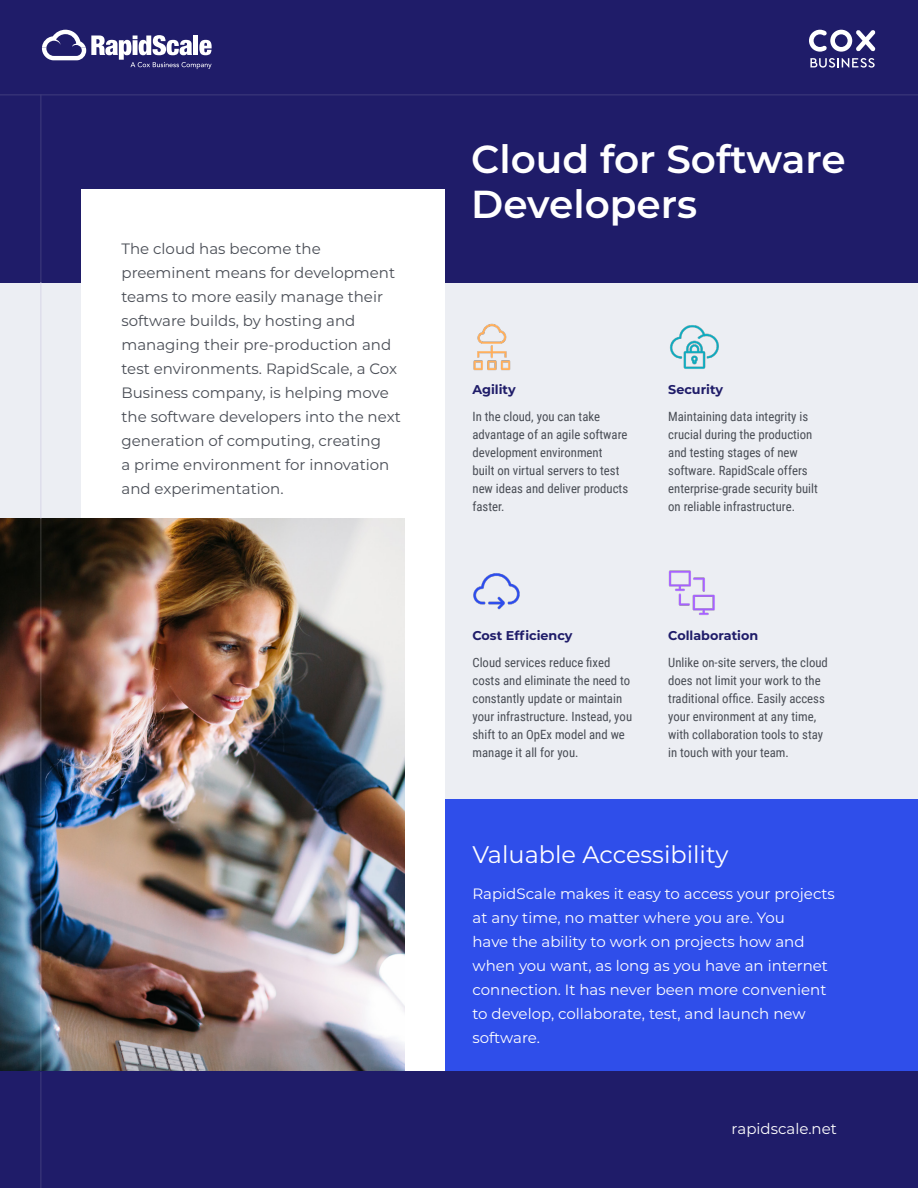
<style>
.page{position:relative;width:918px;height:1188px;background:#fff}
.page>*{position:absolute;margin:0;border:0;box-sizing:border-box;transform-origin:0 0}
.t1{font:600 39px/45px "Montserrat";color:#fff}
.t2{font:24px "Montserrat";color:#fff}
.t3{font:15px/24px "Montserrat";color:#494d55}
.t4{font:15px/24px "Montserrat";color:#fff}
.t5{font:12.75px/18px "Roboto Condensed";color:#494d55}
.t6{font:700 12.75px "Montserrat";color:#1f1c69}
</style>
<div class="page">
<div style="left:0;top:282px;width:918px;height:518px;background:#eceef3"></div>
<div style="left:0;top:0;width:918px;height:282px;background:#1f1c69"></div>
<div style="left:81px;top:189px;width:364px;height:743px;background:#fff"></div>
<div style="left:446px;top:800px;width:472px;height:272px;background:#2f4eea"></div>
<img style="left:0;top:518px;width:405px;height:554px">
<hr style="left:0;top:94px;width:918px;height:1px;background:#3f3c7d">
<hr style="left:40px;top:94px;width:1px;height:188px;background:#3f3c7d">
<hr style="left:40px;top:282px;width:1px;height:236px;background:#d7d6e7">
<svg style="left:42px;top:30px;width:170px;height:39px"></svg>
<svg style="left:809px;top:30px;width:66px;height:22px"></svg>
<svg style="left:810px;top:58px;width:65px;height:10px"></svg>
<hr style="left:40px;top:518px;width:1px;height:554px;background:#fff">
<div style="left:0;top:1072px;width:918px;height:116px;background:#1f1c69"></div>
<hr style="left:40px;top:1072px;width:1px;height:116px;background:#3f3c7d">
<img style="left:668px;top:570px;width:47px;height:45px">
<img style="left:473px;top:573px;width:47px;height:37px">
<img style="left:473px;top:323px;width:38px;height:48px">
<img style="left:670px;top:325px;width:49px;height:44px">
<p class="t3" style="left:122px;top:236px;width:281px">The cloud has become the preeminent means for development teams to more easily manage their software builds, by hosting and managing their pre-production and test environments. RapidScale, a Cox<br>Business company, is helping move the software developers into the next generation of computing, creating<br>a prime environment for innovation and experimentation.</p>
<h1 class="t1" style="left:471px;top:135px;width:376px">Cloud for Software<br>Developers</h1>
<p class="t6" style="left:472px;top:380px;width:45px">Agility</p>
<p class="t5" style="left:472px;top:407px;width:157px">In the cloud, you can take advantage of an agile software development environment<br>built on virtual servers to test new ideas and deliver products faster.</p>
<p class="t6" style="left:668px;top:380px;width:56px">Security</p>
<p class="t5" style="left:668px;top:407px;width:151px">Maintaining data integrity is crucial during the production and testing stages of new software. RapidScale offers enterprise-grade security built on reliable infrastructure.</p>
<p class="t6" style="left:472px;top:627px;width:102px">Cost Efficiency</p>
<p class="t5" style="left:472px;top:653px;width:161px">Cloud services reduce fixed costs and eliminate the need to constantly update or maintain your infrastructure. Instead, you shift to an OpEx model and we manage it all for you.</p>
<p class="t6" style="left:668px;top:627px;width:91px">Collaboration</p>
<p class="t5" style="left:668px;top:653px;width:161px">Unlike on-site servers, the cloud does not limit your work to the traditional office. Easily access your environment at any time, with collaboration tools to stay in touch with your team.</p>
<h2 class="t2" style="left:472px;top:838px;width:258px">Valuable Accessibility</h2>
<p class="t4" style="left:472px;top:882px;width:364px">RapidScale makes it easy to access your projects at any time, no matter where you are. You<br>have the ability to work on projects how and when you want, as long as you have an internet connection. It has never been more convenient to develop, collaborate, test, and launch new software.</p>
<p class="t4" style="left:732px;top:1116px;width:107px">rapidscale.net</p>
</div>
